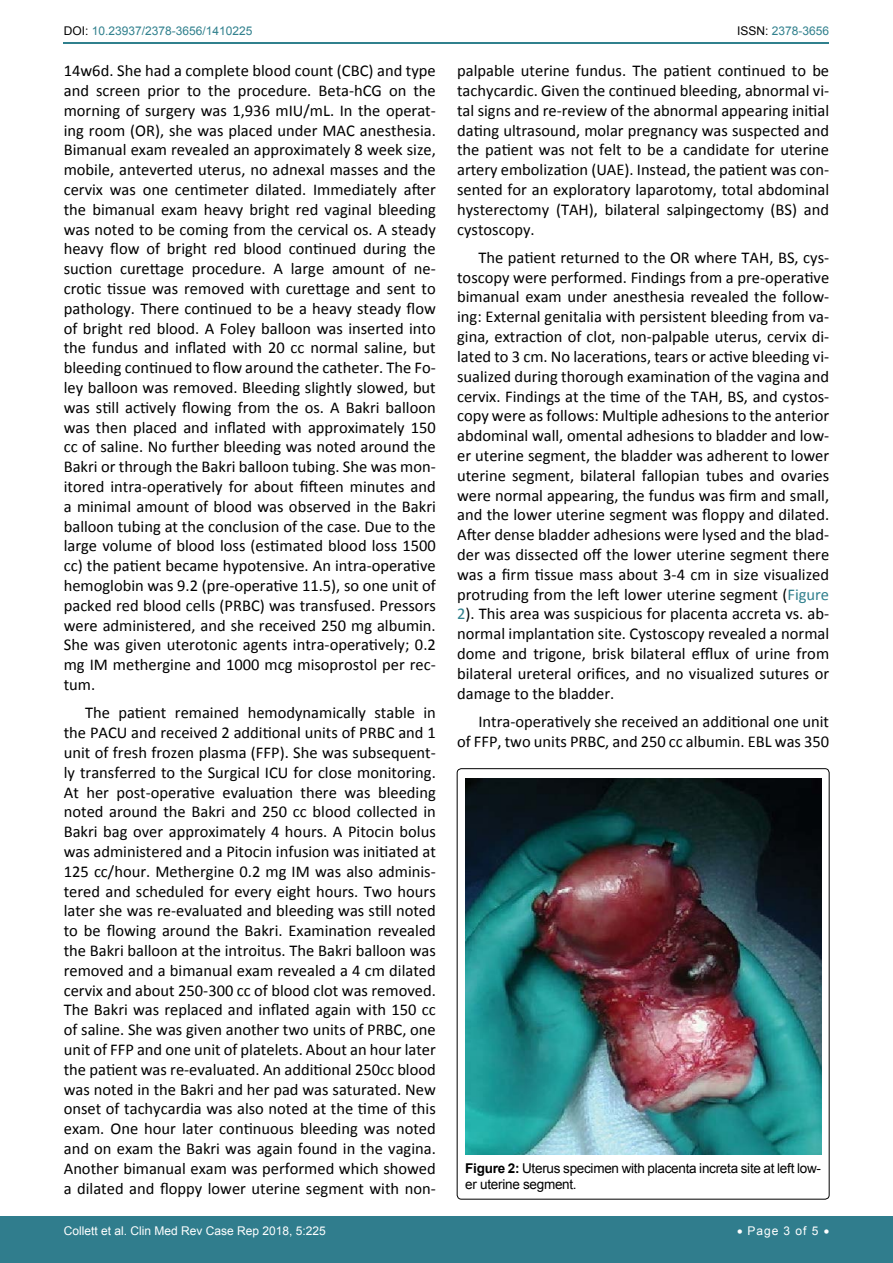
<style>
.page{position:relative;width:893px;height:1263px;background:#fff}
.page>*{position:absolute;margin:0;border:0;box-sizing:border-box;transform-origin:0 0}
.t1{font:16.5px/19.8px "Calibri";color:#000;text-align:justify}
.t2{font:13.5px/16.2px "Arial";letter-spacing:-.02em;color:#000}
.t3{font:12px "Arial";color:#fff}
.t4{font:12px "Arial";color:#30808d}
.s1{color:#000}
.s2{color:#30808d}
.s3{font-weight:700}
</style>
<div class="page">
<hr style="left:64px;top:43px;width:765px;height:1px;background:#30808d">
<div style="left:0;top:1217px;width:893px;height:46px;background:#307d8d"></div>
<img style="left:465px;top:779px;width:356px;height:375px">
<p class="t4" style="left:64px;top:23px;width:190px"><span class="s1">DOI:</span> 10.23937/2378-3656/1410225</p>
<p class="t4" style="left:737px;top:23px;width:94px"><span class="s1">ISSN:</span> 2378-3656</p>
<p class="t1" style="left:64px;top:61px;width:374px">14w6d. She had a complete blood count (CBC) and type and screen prior to the procedure. Beta-hCG on the morning of surgery was 1,936 mIU/mL. In the operat&shy;ing room (OR), she was placed under MAC anesthesia.<br>Bimanual exam revealed an approximately 8 week size, mobile, anteverted uterus, no adnexal masses and the cervix was one centimeter dilated. Immediately after the bimanual exam heavy bright red vaginal bleeding was noted to be coming from the cervical os. A steady heavy flow of bright red blood continued during the suction curettage procedure. A large amount of ne&shy;crotic tissue was removed with curettage and sent to pathology. There continued to be a heavy steady flow of bright red blood. A Foley balloon was inserted into the fundus and inflated with 20 cc normal saline, but bleeding continued to flow around the catheter. The Fo&shy;ley balloon was removed. Bleeding slightly slowed, but was still actively flowing from the os. A Bakri balloon was then placed and inflated with approximately 150 cc of saline. No further bleeding was noted around the Bakri or through the Bakri balloon tubing. She was mon&shy;itored intra-operatively for about fifteen minutes and a minimal amount of blood was observed in the Bakri balloon tubing at the conclusion of the case. Due to the large volume of blood loss (estimated blood loss 1500 cc) the patient became hypotensive. An intra-operative hemoglobin was 9.2 (pre-operative 11.5), so one unit of packed red blood cells (PRBC) was transfused. Pressors were administered, and she received 250 mg albumin.<br>She was given uterotonic agents intra-operatively; 0.2 mg IM methergine and 1000 mcg misoprostol per rec&shy;tum.</p>
<p class="t1" style="left:64px;top:703px;width:374px;text-indent:21px">The patient remained hemodynamically stable in the PACU and received 2 additional units of PRBC and 1 unit of fresh frozen plasma (FFP). She was subsequent&shy;ly transferred to the Surgical ICU for close monitoring.<br>At her post-operative evaluation there was bleeding noted around the Bakri and 250 cc blood collected in Bakri bag over approximately 4 hours. A Pitocin bolus was administered and a Pitocin infusion was initiated at 125 cc/hour. Methergine 0.2 mg IM was also adminis&shy;tered and scheduled for every eight hours. Two hours later she was re-evaluated and bleeding was still noted to be flowing around the Bakri. Examination revealed the Bakri balloon at the introitus. The Bakri balloon was removed and a bimanual exam revealed a 4 cm dilated cervix and about 250-300 cc of blood clot was removed.<br>The Bakri was replaced and inflated again with 150 cc of saline. She was given another two units of PRBC, one unit of FFP and one unit of platelets. About an hour later the patient was re-evaluated. An additional 250cc blood was noted in the Bakri and her pad was saturated. New onset of tachycardia was also noted at the time of this exam. One hour later continuous bleeding was noted and on exam the Bakri was again found in the vagina.<br>Another bimanual exam was performed which showed a dilated and floppy lower uterine segment with non-</p>
<p class="t1" style="left:457px;top:61px;width:374px">palpable uterine fundus. The patient continued to be tachycardic. Given the continued bleeding, abnormal vi&shy;tal signs and re-review of the abnormal appearing initial dating ultrasound, molar pregnancy was suspected and the patient was not felt to be a candidate for uterine artery embolization (UAE). Instead, the patient was con&shy;sented for an exploratory laparotomy, total abdominal hysterectomy (TAH), bilateral salpingectomy (BS) and cystoscopy.</p>
<p class="t1" style="left:457px;top:248px;width:374px;text-indent:21px">The patient returned to the OR where TAH, BS, cys&shy;toscopy were performed. Findings from a pre-operative bimanual exam under anesthesia revealed the follow&shy;ing: External genitalia with persistent bleeding from va&shy;gina, extraction of clot, non-palpable uterus, cervix di&shy;lated to 3 cm. No lacerations, tears or active bleeding vi&shy;sualized during thorough examination of the vagina and cervix. Findings at the time of the TAH, BS, and cystos&shy;copy were as follows: Multiple adhesions to the anterior abdominal wall, omental adhesions to bladder and low&shy;er uterine segment, the bladder was adherent to lower uterine segment, bilateral fallopian tubes and ovaries were normal appearing, the fundus was firm and small, and the lower uterine segment was floppy and dilated.<br>After dense bladder adhesions were lysed and the blad&shy;der was dissected off the lower uterine segment there was a firm tissue mass about 3-4 cm in size visualized protruding from the left lower uterine segment (<span class="s2">Figure 2</span>). This area was suspicious for placenta accreta vs. ab&shy;normal implantation site. Cystoscopy revealed a normal dome and trigone, brisk bilateral efflux of urine from bilateral ureteral orifices, and no visualized sutures or damage to the bladder.</p>
<p class="t1" style="left:457px;top:711px;width:374px;text-align:right">Intra-operatively she received an additional one unit<br>of FFP, two units PRBC, and 250 cc albumin. EBL was 350</p>
<p class="t2" style="left:465px;top:1160px;width:357px"><span class="s3">Figure 2:</span> Uterus specimen with placenta increta site at left low&shy;er uterine segment.</p>
<p class="t3" style="left:64px;top:1223px;width:264px">Collett et al. Clin Med Rev Case Rep 2018, 5:225</p>
<p class="t3" style="left:737px;top:1223px;width:94px">• Page 3 of 5 •</p>
</div>
